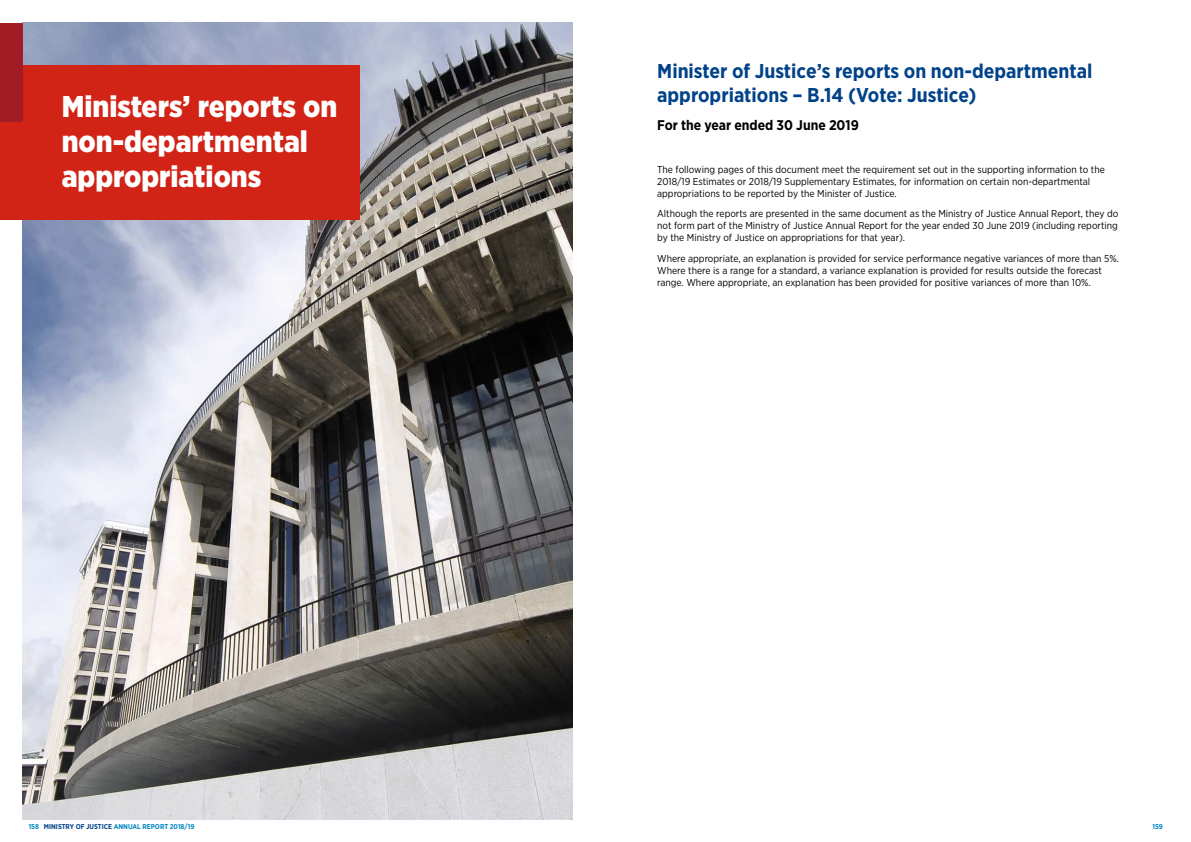
<style>
.page{position:relative;width:1191px;height:842px;background:#fff}
.page>*{position:absolute;margin:0;border:0;box-sizing:border-box;transform-origin:0 0}
.t1{font:900 30px/35px "Gotham Narrow";color:#fff}
.t2{font:700 20px/24px "Gotham Narrow";color:#004289}
.t3{font:700 14px "Gotham Narrow";color:#000}
.t4{font:10px/12px "Gotham Narrow";color:#000}
.t5{font:700 7px "Gotham Narrow";color:#0088c1}
.s1{color:#004289}
</style>
<div class="page">
<img style="left:23px;top:23px;width:550px;height:796px">
<div style="left:0;top:65px;width:359px;height:155px;background:#d12417"></div>
<div style="left:0;top:23px;width:23px;height:99px;background:#a21c25"></div>
<h1 class="t1" style="left:62px;top:88px;width:277px">Ministers’ reports on non-departmental appropriations</h1>
<h2 class="t2" style="left:657px;top:59px;width:437px">Minister of Justice’s reports on non-departmental appropriations – B.14 (Vote: Justice)</h2>
<h3 class="t3" style="left:657px;top:116px;width:203px">For the year ended 30 June 2019</h3>
<p class="t4" style="left:657px;top:163px;width:449px">The following pages of this document meet the requirement set out in the supporting information to the<br>2018/19 Estimates or 2018/19 Supplementary Estimates, for information on certain non-departmental appropriations to be reported by the Minister of Justice.</p>
<p class="t4" style="left:657px;top:208px;width:462px;text-align:justify">Although the reports are presented in the same document as the Ministry of Justice Annual Report, they do not form part of the Ministry of Justice Annual Report for the year ended 30 June 2019 (including reporting by the Ministry of Justice on appropriations for that year).</p>
<p class="t4" style="left:657px;top:252px;width:463px">Where appropriate, an explanation is provided for service performance negative variances of more than 5%.<br>Where there is a range for a standard, a variance explanation is provided for results outside the forecast range. Where appropriate, an explanation has been provided for positive variances of more than 10%.</p>
<p class="t5" style="left:29px;top:822px;width:167px">158 <span class="s1">MINISTRY OF JUSTICE</span> ANNUAL REPORT 2018/19</p>
<p class="t5" style="left:1152px;top:822px;width:12px">159</p>
</div>
